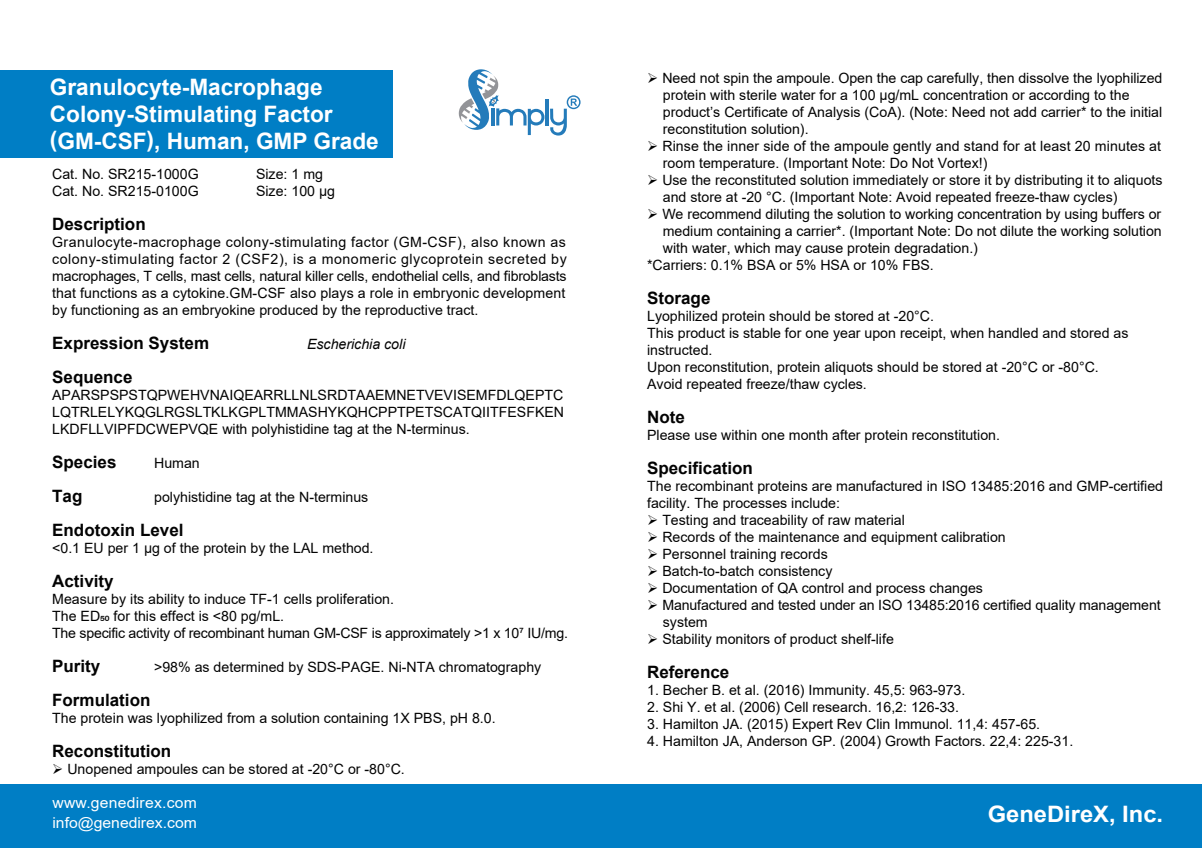
<style>
.page{position:relative;width:1202px;height:848px;background:#fff}
.page>*{position:absolute;margin:0;border:0;box-sizing:border-box;transform-origin:0 0}
.t1{font:700 22.6px/27.2px "Arial";color:#fff}
.t2{font:700 22.6px "Arial";color:#fff;scale:1.05 1}
.t3{font:700 17px "Arial";color:#030303}
.t4{font:15px/19.8px "Arial";color:#fff;scale:1.05 1}
.t5{font:14.2px/17px "Arial";color:#030303}
.t6{font:italic 14.2px "Arial";color:#030303}
</style>
<div class="page">
<div style="left:0;top:784px;width:1202px;height:64px;background:#007ec5"></div>
<div style="left:0;top:70px;width:392px;height:87px;background:#007ec5"></div>
<hr style="left:546px;top:99px;width:3px;height:26px;background:#247bba">
<svg style="left:459px;top:69px;width:85px;height:66px"></svg>
<svg style="left:550px;top:95px;width:31px;height:40px"></svg>
<h1 class="t1" style="left:50px;top:73px;width:330px">Granulocyte-Macrophage<br>Colony-Stimulating Factor (GM-CSF), Human, GMP Grade</h1>
<p class="t5" style="left:663px;top:69px;width:501px;text-indent:-16px">➢ Need not spin the ampoule. Open the cap carefully, then dissolve the lyophilized protein with sterile water for a 100 μg/mL concentration or according to the product’s Certificate of Analysis (CoA). (Note: Need not add carrier* to the initial reconstitution solution).</p>
<p class="t5" style="left:663px;top:137px;width:500px;text-indent:-16px">➢ Rinse the inner side of the ampoule gently and stand for at least 20 minutes at room temperature. (Important Note: Do Not Vortex!)</p>
<p class="t5" style="left:663px;top:171px;width:501px;text-indent:-16px">➢ Use the reconstituted solution immediately or store it by distributing it to aliquots and store at -20 °C. (Important Note: Avoid repeated freeze-thaw cycles)</p>
<p class="t5" style="left:647px;top:205px;width:516px">➢ We recommend diluting the solution to working concentration by using buffers or</p>
<p class="t5" style="left:663px;top:222px;width:500px">medium containing a carrier*. (Important Note: Do not dilute the working solution</p>
<p class="t5" style="left:663px;top:239px;width:317px">with water, which may cause protein degradation.)</p>
<p class="t5" style="left:647px;top:256px;width:288px">*Carriers: 0.1% BSA or 5% HSA or 10% FBS.</p>
<p class="t3" style="left:647px;top:286px;width:65px">Storage</p>
<p class="t5" style="left:647px;top:307px;width:483px">Lyophilized protein should be stored at -20°C.<br>This product is stable for one year upon receipt, when handled and stored as instructed.<br>Upon reconstitution, protein aliquots should be stored at -20°C or -80°C.<br>Avoid repeated freeze/thaw cycles.</p>
<p class="t3" style="left:647px;top:405px;width:39px">Note</p>
<p class="t5" style="left:647px;top:426px;width:354px">Please use within one month after protein reconstitution.</p>
<p class="t3" style="left:647px;top:456px;width:107px">Specification</p>
<p class="t5" style="left:647px;top:477px;width:517px">The recombinant proteins are manufactured in ISO 13485:2016 and GMP-certified facility. The processes include:</p>
<p class="t5" style="left:647px;top:511px;width:259px">➢ Testing and traceability of raw material</p>
<p class="t5" style="left:647px;top:528px;width:360px">➢ Records of the maintenance and equipment calibration</p>
<p class="t5" style="left:647px;top:545px;width:182px">➢ Personnel training records</p>
<p class="t5" style="left:647px;top:562px;width:187px">➢ Batch-to-batch consistency</p>
<p class="t5" style="left:647px;top:579px;width:337px">➢ Documentation of QA control and process changes</p>
<p class="t5" style="left:663px;top:596px;width:499px;text-indent:-16px">➢ Manufactured and tested under an ISO 13485:2016 certified quality management system</p>
<p class="t5" style="left:647px;top:630px;width:248px">➢ Stability monitors of product shelf-life</p>
<p class="t3" style="left:647px;top:660px;width:84px">Reference</p>
<p class="t5" style="left:647px;top:681px;width:320px">1. Becher B. et al. (2016) Immunity. 45,5: 963-973.</p>
<p class="t5" style="left:647px;top:698px;width:313px">2. Shi Y. et al. (2006) Cell research. 16,2: 126-33.</p>
<p class="t5" style="left:647px;top:715px;width:395px">3. Hamilton JA. (2015) Expert Rev Clin Immunol. 11,4: 457-65.</p>
<p class="t5" style="left:647px;top:732px;width:428px">4. Hamilton JA, Anderson GP. (2004) Growth Factors. 22,4: 225-31.</p>
<p class="t5" style="left:52px;top:165px;width:148px">Cat. No. SR215-1000G</p>
<p class="t5" style="left:256px;top:165px;width:68px">Size: 1 mg</p>
<p class="t5" style="left:52px;top:182px;width:148px">Cat. No. SR215-0100G</p>
<p class="t5" style="left:256px;top:182px;width:81px">Size: 100 μg</p>
<p class="t3" style="left:52px;top:212px;width:95px">Description</p>
<p class="t5" style="left:52px;top:233px;width:516px;text-align:justify">Granulocyte-macrophage colony-stimulating factor (GM-CSF), also known as colony-stimulating factor 2 (CSF2), is a monomeric glycoprotein secreted by macrophages, T cells, mast cells, natural killer cells, endothelial cells, and fibroblasts that functions as a cytokine.GM-CSF also plays a role in embryonic development by functioning as an embryokine produced by the reproductive tract.</p>
<p class="t3" style="left:52px;top:331px;width:158px">Expression System</p>
<p class="t6" style="left:307px;top:334px;width:100px">Escherichia coli</p>
<p class="t3" style="left:52px;top:365px;width:82px">Sequence</p>
<p class="t5" style="left:52px;top:386px;width:513px;text-align:justify">APARSPSPSTQPWEHVNAIQEARRLLNLSRDTAAEMNETVEVISEMFDLQEPTC LQTRLELYKQGLRGSLTKLKGPLTMMASHYKQHCPPTPETSCATQIITFESFKEN LKDFLLVIPFDCWEPVQE with polyhistidine tag at the N-terminus.</p>
<p class="t3" style="left:52px;top:450px;width:66px">Species</p>
<p class="t5" style="left:154px;top:454px;width:47px">Human</p>
<p class="t3" style="left:52px;top:484px;width:32px">Tag</p>
<p class="t5" style="left:154px;top:488px;width:216px">polyhistidine tag at the N-terminus</p>
<p class="t3" style="left:52px;top:518px;width:133px">Endotoxin Level</p>
<p class="t5" style="left:52px;top:539px;width:323px">&lt;0.1 EU per 1 μg of the protein by the LAL method.</p>
<p class="t3" style="left:52px;top:569px;width:63px">Activity</p>
<p class="t5" style="left:52px;top:590px;width:517px">Measure by its ability to induce TF-1 cells proliferation.<br>The ED50 for this effect is &lt;80 pg/mL.<br>The specific activity of recombinant human GM-CSF is approximately &gt;1 x 10⁷ IU/mg.</p>
<p class="t3" style="left:52px;top:654px;width:50px">Purity</p>
<p class="t5" style="left:154px;top:658px;width:389px">&gt;98% as determined by SDS-PAGE. Ni-NTA chromatography</p>
<p class="t3" style="left:52px;top:688px;width:100px">Formulation</p>
<p class="t5" style="left:52px;top:709px;width:445px">The protein was lyophilized from a solution containing 1X PBS, pH 8.0.</p>
<p class="t3" style="left:52px;top:739px;width:121px">Reconstitution</p>
<p class="t5" style="left:52px;top:760px;width:354px">➢ Unopened ampoules can be stored at -20°C or -80°C.</p>
<p class="t4" style="left:52px;top:793px;width:139px">www.genedirex.com info@genedirex.com</p>
<h1 class="t2" style="left:988px;top:798px;width:169px">GeneDireX, Inc.</h1>
</div>
